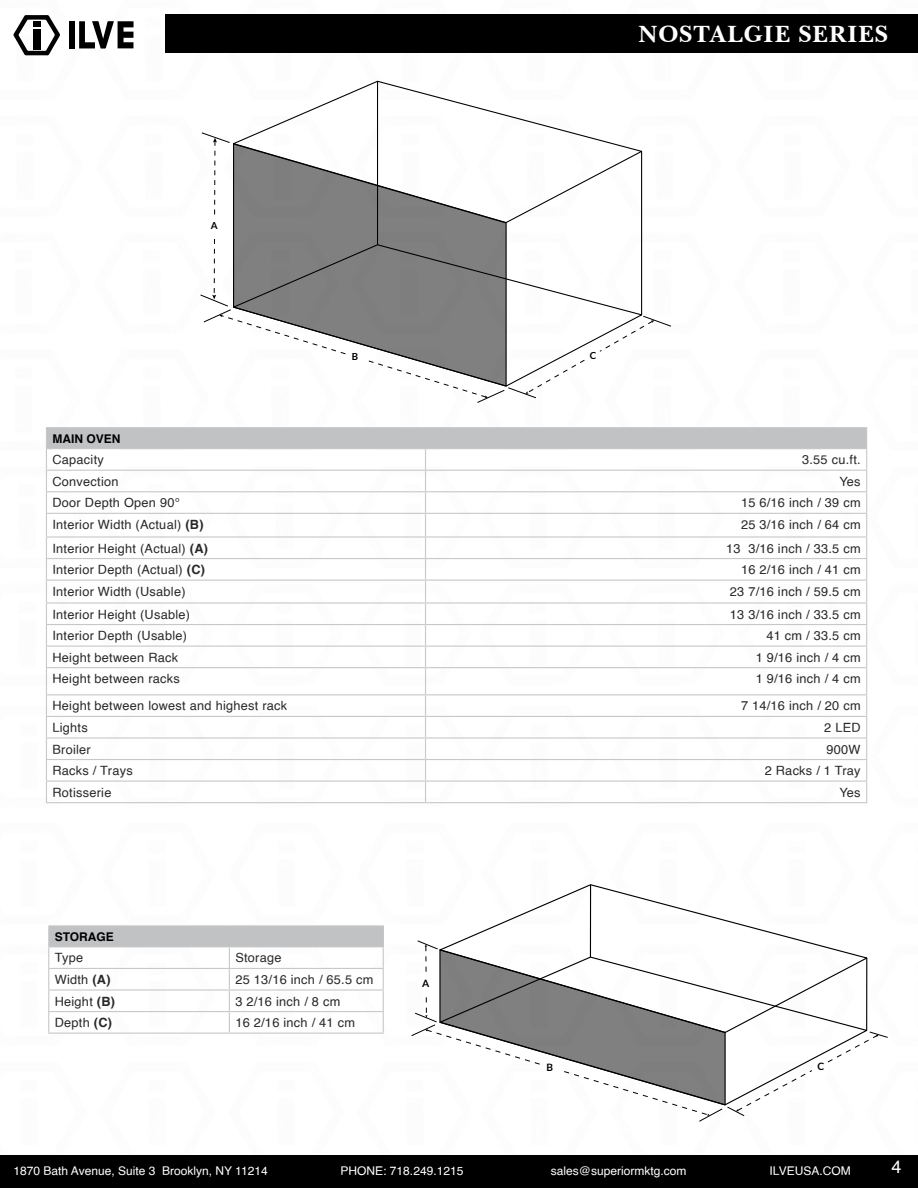
<style>
.page{position:relative;width:918px;height:1188px;background:#fff}
.page>*{position:absolute;margin:0;border:0;box-sizing:border-box;transform-origin:0 0}
.t1{font:700 24px "Baskerville BT";letter-spacing:.03em;color:#fff}
.t2{font:18px "Helvetica";color:#fff}
.t3{font:12.75px "Helvetica";letter-spacing:.02em;color:#292829}
.t4{font:12px "Helvetica";color:#fff}
.t5{font:700 12px "Helvetica";color:#000}
.t6{font:700 10.2px "Lato";color:#000}
.t7{font:700 9.75px "Lato";color:#000}
.s1{font-weight:700}
</style>
<div class="page">
<img style="left:0;top:14px;width:918px;height:1142px">
<svg style="left:13px;top:15px;width:47px;height:40px"></svg>
<svg style="left:79px;top:21px;width:55px;height:28px"></svg>
<div style="left:69px;top:21px;width:6px;height:27px;background:#000"></div>
<div style="left:33px;top:29px;width:8px;height:20px;background:#000"></div>
<div style="left:33px;top:21px;width:8px;height:6px;background:#000"></div>
<div style="left:0;top:1156px;width:918px;height:32px;background:#000"></div>
<div style="left:165px;top:15px;width:753px;height:38px;background:#000"></div>
<svg style="left:439px;top:885px;width:428px;height:55px"></svg>
<hr style="left:590px;top:885px;width:1px;height:72px;background:#000">
<svg style="left:411px;top:940px;width:477px;height:182px"></svg>
<svg style="left:233px;top:81px;width:409px;height:51px"></svg>
<hr style="left:377px;top:81px;width:1px;height:164px;background:#000">
<svg style="left:200px;top:132px;width:471px;height:271px"></svg>
<div style="left:49px;top:926px;width:334px;height:21px;background:#c0c2c4"></div>
<hr style="left:48px;top:925px;width:181px;height:1px;background:#c7c8ca">
<hr style="left:229px;top:925px;width:155px;height:1px;background:#c7c8ca">
<hr style="left:48px;top:946px;width:181px;height:1px;background:#c7c8ca">
<hr style="left:229px;top:946px;width:155px;height:1px;background:#c7c8ca">
<hr style="left:48px;top:968px;width:181px;height:1px;background:#c7c8ca">
<hr style="left:229px;top:968px;width:155px;height:1px;background:#c7c8ca">
<hr style="left:48px;top:989px;width:181px;height:2px;background:#c7c8ca">
<hr style="left:229px;top:989px;width:155px;height:2px;background:#c7c8ca">
<hr style="left:48px;top:1011px;width:181px;height:1px;background:#c7c8ca">
<svg style="left:48px;top:926px;width:1px;height:107px"></svg>
<hr style="left:229px;top:1011px;width:155px;height:1px;background:#c7c8ca">
<svg style="left:229px;top:947px;width:1px;height:86px"></svg>
<svg style="left:383px;top:926px;width:1px;height:107px"></svg>
<hr style="left:48px;top:1033px;width:181px;height:1px;background:#c7c8ca">
<hr style="left:229px;top:1033px;width:155px;height:1px;background:#c7c8ca">
<div style="left:46px;top:428px;width:821px;height:21px;background:#c0c2c4"></div>
<hr style="left:46px;top:427px;width:380px;height:1px;background:#c7c8ca">
<hr style="left:426px;top:427px;width:441px;height:1px;background:#c7c8ca">
<hr style="left:46px;top:448px;width:380px;height:1px;background:#c7c8ca">
<hr style="left:426px;top:448px;width:441px;height:1px;background:#c7c8ca">
<hr style="left:46px;top:470px;width:380px;height:1px;background:#c7c8ca">
<hr style="left:426px;top:470px;width:441px;height:1px;background:#c7c8ca">
<hr style="left:46px;top:491px;width:380px;height:1px;background:#c7c8ca">
<hr style="left:426px;top:491px;width:441px;height:1px;background:#c7c8ca">
<hr style="left:46px;top:513px;width:380px;height:1px;background:#c7c8ca">
<hr style="left:426px;top:513px;width:441px;height:1px;background:#c7c8ca">
<hr style="left:46px;top:536px;width:380px;height:2px;background:#c7c8ca">
<hr style="left:426px;top:536px;width:441px;height:2px;background:#c7c8ca">
<hr style="left:46px;top:558px;width:380px;height:1px;background:#c7c8ca">
<hr style="left:426px;top:558px;width:441px;height:1px;background:#c7c8ca">
<hr style="left:46px;top:580px;width:380px;height:1px;background:#c7c8ca">
<hr style="left:426px;top:580px;width:441px;height:1px;background:#c7c8ca">
<hr style="left:46px;top:602px;width:380px;height:2px;background:#c7c8ca">
<hr style="left:426px;top:602px;width:441px;height:2px;background:#c7c8ca">
<hr style="left:46px;top:624px;width:380px;height:1px;background:#c7c8ca">
<hr style="left:426px;top:624px;width:441px;height:1px;background:#c7c8ca">
<hr style="left:46px;top:646px;width:380px;height:1px;background:#c7c8ca">
<hr style="left:426px;top:646px;width:441px;height:1px;background:#c7c8ca">
<hr style="left:46px;top:667px;width:380px;height:1px;background:#c7c8ca">
<hr style="left:426px;top:667px;width:441px;height:1px;background:#c7c8ca">
<hr style="left:46px;top:694px;width:380px;height:1px;background:#c7c8ca">
<hr style="left:426px;top:694px;width:441px;height:1px;background:#c7c8ca">
<hr style="left:46px;top:716px;width:380px;height:1px;background:#c7c8ca">
<hr style="left:426px;top:716px;width:441px;height:1px;background:#c7c8ca">
<hr style="left:46px;top:737px;width:380px;height:2px;background:#c7c8ca">
<hr style="left:426px;top:737px;width:441px;height:2px;background:#c7c8ca">
<hr style="left:46px;top:759px;width:380px;height:1px;background:#c7c8ca">
<hr style="left:426px;top:759px;width:441px;height:1px;background:#c7c8ca">
<hr style="left:46px;top:781px;width:380px;height:1px;background:#c7c8ca">
<svg style="left:46px;top:449px;width:1px;height:353px"></svg>
<hr style="left:426px;top:781px;width:441px;height:1px;background:#c7c8ca">
<svg style="left:425px;top:449px;width:1px;height:353px"></svg>
<svg style="left:866px;top:449px;width:1px;height:353px"></svg>
<hr style="left:46px;top:802px;width:380px;height:1px;background:#c7c8ca">
<hr style="left:426px;top:802px;width:441px;height:1px;background:#c7c8ca">
<p class="t7" style="left:211px;top:220px;width:8px">A</p>
<h1 class="t1" style="left:638px;top:19px;width:251px">NOSTALGIE SERIES</h1>
<p class="t7" style="left:352px;top:351px;width:8px">B</p>
<p class="t7" style="left:590px;top:350px;width:8px">C</p>
<p class="t5" style="left:52px;top:429px;width:70px">MAIN OVEN</p>
<p class="t3" style="left:52px;top:450px;width:53px">Capacity</p>
<p class="t3" style="left:802px;top:450px;width:60px">3.55 cu.ft.</p>
<p class="t3" style="left:52px;top:471px;width:68px">Convection</p>
<p class="t3" style="left:839px;top:471px;width:23px">Yes</p>
<p class="t3" style="left:52px;top:493px;width:129px">Door Depth Open 90°</p>
<p class="t3" style="left:741px;top:493px;width:121px">15 6/16 inch / 39 cm</p>
<p class="t3" style="left:52px;top:515px;width:153px">Interior Width (Actual) <span class="s1">(B)</span></p>
<p class="t3" style="left:741px;top:515px;width:121px">25 3/16 inch / 64 cm</p>
<p class="t3" style="left:52px;top:538px;width:157px">Interior Height (Actual) <span class="s1">(A)</span></p>
<p class="t3" style="left:726px;top:538px;width:136px">13 3/16 inch / 33.5 cm</p>
<p class="t3" style="left:52px;top:560px;width:154px">Interior Depth (Actual) <span class="s1">(C)</span></p>
<p class="t3" style="left:741px;top:560px;width:121px">16 2/16 inch / 41 cm</p>
<p class="t3" style="left:52px;top:581px;width:135px">Interior Width (Usable)</p>
<p class="t3" style="left:730px;top:581px;width:132px">23 7/16 inch / 59.5 cm</p>
<p class="t3" style="left:52px;top:604px;width:139px">Interior Height (Usable)</p>
<p class="t3" style="left:730px;top:604px;width:132px">13 3/16 inch / 33.5 cm</p>
<p class="t3" style="left:52px;top:626px;width:136px">Interior Depth (Usable)</p>
<p class="t3" style="left:766px;top:626px;width:96px">41 cm / 33.5 cm</p>
<p class="t3" style="left:52px;top:647px;width:127px">Height between Rack</p>
<p class="t3" style="left:756px;top:647px;width:106px">1 9/16 inch / 4 cm</p>
<p class="t3" style="left:52px;top:669px;width:129px">Height between racks</p>
<p class="t3" style="left:756px;top:669px;width:106px">1 9/16 inch / 4 cm</p>
<p class="t3" style="left:52px;top:696px;width:236px">Height between lowest and highest rack</p>
<p class="t3" style="left:741px;top:696px;width:121px">7 14/16 inch / 20 cm</p>
<p class="t3" style="left:52px;top:718px;width:37px">Lights</p>
<p class="t3" style="left:824px;top:718px;width:38px">2 LED</p>
<p class="t3" style="left:52px;top:739px;width:40px">Broiler</p>
<p class="t3" style="left:827px;top:739px;width:36px">900W</p>
<p class="t3" style="left:52px;top:761px;width:82px">Racks / Trays</p>
<p class="t3" style="left:765px;top:761px;width:97px">2 Racks / 1 Tray</p>
<p class="t3" style="left:52px;top:782px;width:60px">Rotisserie</p>
<p class="t3" style="left:839px;top:782px;width:23px">Yes</p>
<p class="t5" style="left:55px;top:927px;width:61px">STORAGE</p>
<p class="t3" style="left:55px;top:948px;width:30px">Type</p>
<p class="t3" style="left:235px;top:948px;width:48px">Storage</p>
<p class="t3" style="left:55px;top:970px;width:57px">Width <span class="s1">(A)</span></p>
<p class="t3" style="left:235px;top:970px;width:140px">25 13/16 inch / 65.5 cm</p>
<p class="t3" style="left:55px;top:991px;width:62px">Height <span class="s1">(B)</span></p>
<p class="t3" style="left:235px;top:991px;width:106px">3 2/16 inch / 8 cm</p>
<p class="t3" style="left:55px;top:1013px;width:59px">Depth <span class="s1">(C)</span></p>
<p class="t3" style="left:235px;top:1013px;width:121px">16 2/16 inch / 41 cm</p>
<p class="t6" style="left:422px;top:978px;width:9px">A</p>
<p class="t6" style="left:546px;top:1061px;width:8px">B</p>
<p class="t6" style="left:817px;top:1060px;width:8px">C</p>
<p class="t4" style="left:14px;top:1161px;width:256px">1870 Bath Avenue, Suite 3 Brooklyn, NY 11214</p>
<p class="t4" style="left:341px;top:1161px;width:124px">PHONE: 718.249.1215</p>
<p class="t4" style="left:551px;top:1161px;width:137px">sales@superiormktg.com</p>
<p class="t4" style="left:770px;top:1161px;width:83px">ILVEUSA.COM</p>
<h2 class="t2" style="left:892px;top:1153px;width:12px">4</h2>
</div>
